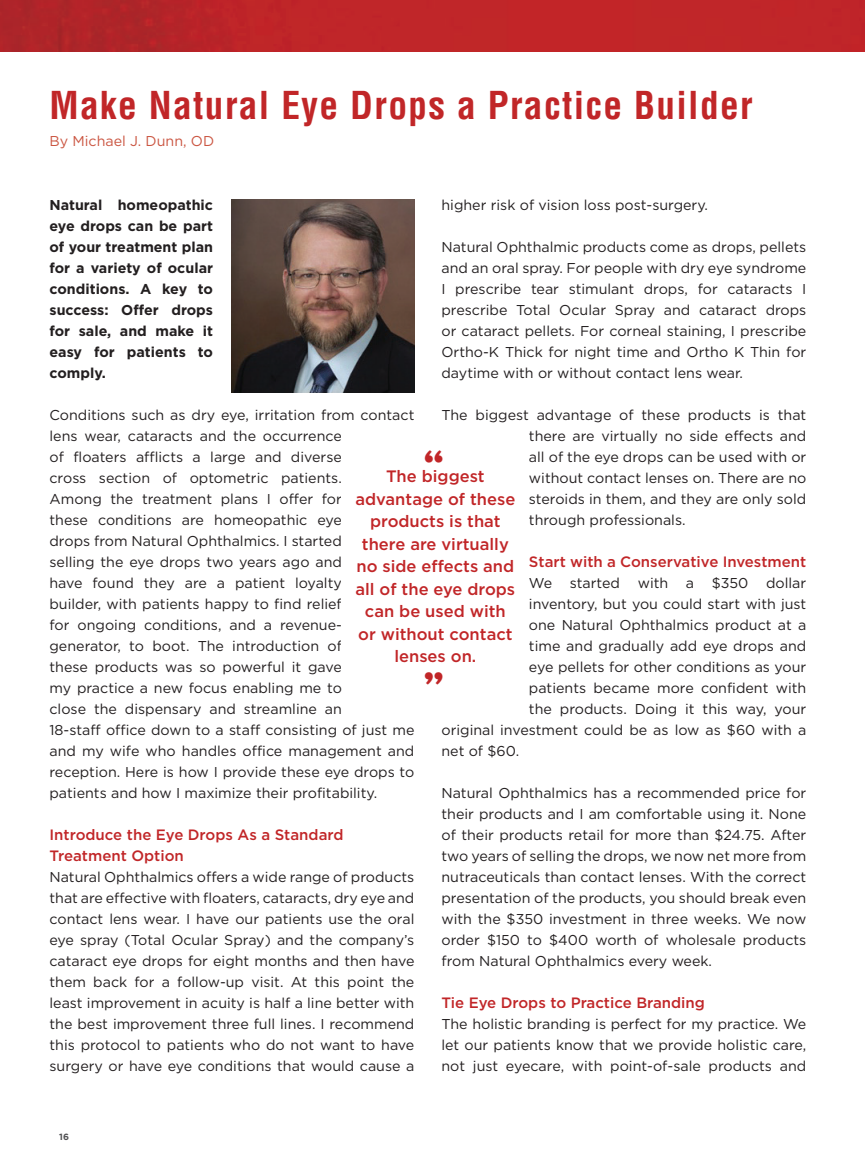
<style>
.page{position:relative;width:865px;height:1162px;background:#fff}
.page>*{position:absolute;margin:0;border:0;box-sizing:border-box;transform-origin:0 0}
.t1{font:700 condensed 37.5px "Helvetica";letter-spacing:.035em;color:#c12628}
.t2{font:700 37.5px "Aachen";color:#c12628}
.t3{font:500 16.5px/22.5px "Gotham";color:#c12628;text-align:center}
.t4{font:500 15px/21px "Gotham";color:#c12628}
.t5{font:14.25px/21px "Gotham";color:#231f20;text-align:justify}
.t6{font:700 14.25px/21px "Gotham";color:#231f20;text-align:justify}
.t7{font:14.25px "Gotham";color:#cb5642}
.t8{font:700 9px "Gotham";color:#535355}
</style>
<div class="page">
<img style="left:232px;top:200px;width:182px;height:192px">
<img style="left:0;top:0;width:864px;height:51px">
<h1 class="t1" style="left:49px;top:82px;width:704px">Make Natural Eye Drops a Practice Builder</h1>
<p class="t7" style="left:49px;top:132px;width:166px">By Michael J. Dunn, OD</p>
<p class="t5" style="left:441px;top:194px;width:268px">higher risk of vision loss post-surgery.</p>
<p class="t5" style="left:441px;top:236px;width:366px">Natural Ophthalmic products come as drops, pellets and an oral spray. For people with dry eye syndrome I prescribe tear stimulant drops, for cataracts I prescribe Total Ocular Spray and cataract drops or cataract pellets. For corneal staining, I prescribe Ortho-K Thick for night time and Ortho K Thin for daytime with or without contact lens wear.</p>
<p class="t5" style="left:528px;top:404px;width:279px;text-indent:-87px">The biggest advantage of these products is that there are virtually no side effects and all of the eye drops can be used with or without contact lenses on. There are no steroids in them, and they are only sold through professionals.</p>
<p class="t4" style="left:528px;top:550px;width:279px">Start with a Conservative Investment</p>
<p class="t5" style="left:528px;top:572px;width:279px">We started with a $350 dollar</p>
<p class="t5" style="left:528px;top:593px;width:279px">inventory, but you could start with just</p>
<p class="t5" style="left:528px;top:614px;width:279px">one Natural Ophthalmics product at a</p>
<p class="t5" style="left:528px;top:635px;width:279px">time and gradually add eye drops and</p>
<p class="t5" style="left:528px;top:656px;width:279px">eye pellets for other conditions as your</p>
<p class="t5" style="left:528px;top:677px;width:279px">patients became more confident with</p>
<p class="t5" style="left:528px;top:698px;width:279px">the products. Doing it this way, your</p>
<p class="t5" style="left:441px;top:719px;width:366px">original investment could be as low as $60 with a</p>
<p class="t5" style="left:441px;top:740px;width:79px">net of $60.</p>
<p class="t5" style="left:441px;top:782px;width:366px">Natural Ophthalmics has a recommended price for their products and I am comfortable using it. None of their products retail for more than $24.75. After two years of selling the drops, we now net more from nutraceuticals than contact lenses. With the correct presentation of the products, you should break even with the $350 investment in three weeks. We now order $150 to $400 worth of wholesale products from Natural Ophthalmics every week.</p>
<p class="t4" style="left:441px;top:991px;width:265px">Tie Eye Drops to Practice Branding</p>
<p class="t5" style="left:441px;top:1013px;width:366px">The holistic branding is perfect for my practice. We let our patients know that we provide holistic care, not just eyecare, with point-of-sale products and</p>
<p class="t6" style="left:49px;top:194px;width:165px">Natural homeopathic eye drops can be part of your treatment plan for a variety of ocular conditions. A key to success: Offer drops for sale, and make it easy for patients to comply.</p>
<p class="t5" style="left:49px;top:404px;width:366px;text-align:left">Conditions such as dry eye, irritation from contact lens wear, cataracts and the occurrence<br>of floaters afflicts a large and diverse<br>cross section of optometric patients.<br>Among the treatment plans I offer for<br>these conditions are homeopathic eye<br>drops from Natural Ophthalmics. I started<br>selling the eye drops two years ago and<br>have found they are a patient loyalty<br>builder, with patients happy to find relief<br>for ongoing conditions, and a revenue&shy;generator, to boot. The introduction of<br>these products was so powerful it gave<br>my practice a new focus enabling me to<br>close the dispensary and streamline an<br>18-staff office down to a staff consisting of just me and my wife who handles office management and reception. Here is how I provide these eye drops to patients and how I maximize their profitability.</p>
<p class="t4" style="left:49px;top:823px;width:295px">Introduce the Eye Drops As a Standard<br>Treatment Option</p>
<p class="t5" style="left:49px;top:866px;width:366px">Natural Ophthalmics offers a wide range of products that are effective with floaters, cataracts, dry eye and contact lens wear. I have our patients use the oral eye spray (Total Ocular Spray) and the company’s cataract eye drops for eight months and then have them back for a follow-up visit. At this point the least improvement in acuity is half a line better with the best improvement three full lines. I recommend this protocol to patients who do not want to have surgery or have eye conditions that would cause a</p>
<h1 class="t2" style="left:422px;top:440px;width:24px">“</h1>
<p class="t3" style="left:355px;top:464px;width:161px">The biggest advantage of these products is that there are virtually no side effects and all of the eye drops can be used with or without contact lenses on.</p>
<h1 class="t2" style="left:422px;top:661px;width:24px">”</h1>
<p class="t8" style="left:59px;top:1130px;width:11px">16</p>
</div>
